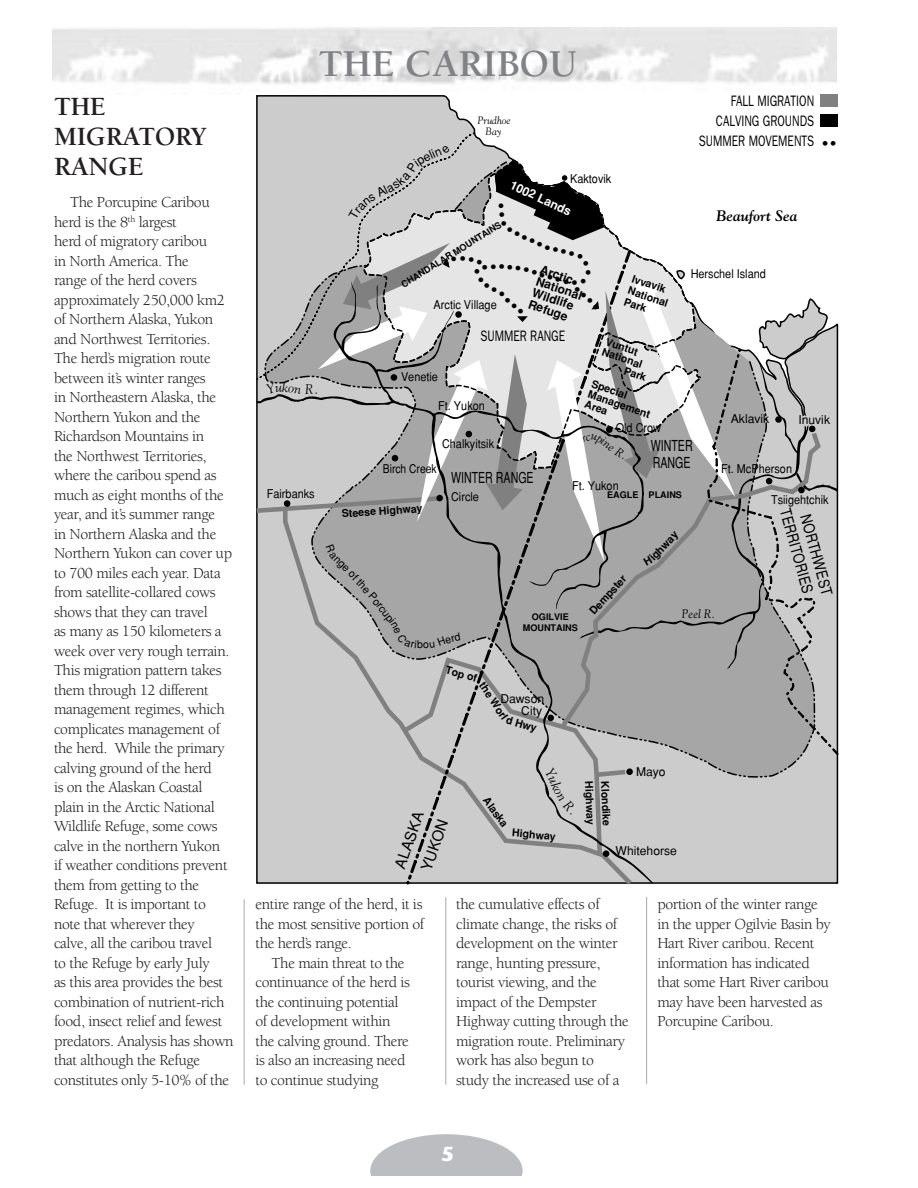
<style>
.page{position:relative;width:918px;height:1188px;background:#fff}
.page>*{position:absolute;margin:0;border:0;box-sizing:border-box;transform-origin:0 0}
.t1{font:700 39px "Berkeley";color:#808285}
.t2{font:700 27px/30px "Berkeley";letter-spacing:-.01em;color:#231f20}
.t3{font:700 20.25px "Stone Sans";color:#fff}
.t4{font:15.75px/19.5px "Berkeley";letter-spacing:-.025em;color:#231f20}
.t5{font:15.15px/19.2px "Franklin Gothic";color:#000;text-align:right;scale:.75 1}
.t6{font:15.15px/16.6px "Helvetica";color:#000;scale:.7 1}
.t7{font:15.15px/18px "Helvetica";color:#000;scale:.85 1}
.t8{font:15.15px/25.7px "Helvetica";color:#000;text-align:center}
.t9{font:italic 700 15.15px "Goudy";color:#000}
.t10{font:12.15px "Helvetica";color:#000;scale:.9 1}
.t11{font:12.15px/12.1px "Helvetica";color:#000;text-align:right}
.t12{font:700 12.15px/12.1px "Helvetica";color:#000}
.t13{font:12.15px "Helvetica";color:#000;scale:.85 1}
.t14{font:700 12.15px "Helvetica";color:#fff}
.t15{font:italic 12.15px "Goudy";color:#000}
.t16{font:700 10.65px/12.1px "Helvetica";color:#000}
.t17{font:italic 10.65px/10.6px "Goudy";color:#000;text-align:center}
.t18{font:700 9.15px/10.6px "Helvetica";color:#000;text-align:center}
</style>
<div class="page">
<svg style="left:370px;top:1134px;width:153px;height:42px"></svg>
<img style="left:52px;top:28px;width:785px;height:56px">
<svg style="left:256px;top:94px;width:583px;height:790px"></svg>
<svg style="left:256px;top:131px;width:220px;height:250px;background:#bdbdbd"></svg>
<svg style="left:256px;top:428px;width:567px;height:456px;background:#bcbcbc"></svg>
<div style="left:820px;top:94px;width:17px;height:13px;background:#808080"></div>
<div style="left:820px;top:114px;width:17px;height:12px;background:#000"></div>
<svg style="left:257px;top:281px;width:396px;height:602px;background:#bfbfbf"></svg>
<svg style="left:707px;top:347px;width:132px;height:410px;background:#a1a1a1"></svg>
<hr style="left:244px;top:899px;width:1px;height:186px;background:#a8a9ad">
<hr style="left:445px;top:897px;width:1px;height:188px;background:#a8a9ad">
<hr style="left:646px;top:897px;width:1px;height:187px;background:#a8a9ad">
<svg style="left:545px;top:767px;width:30px;height:48px"></svg>
<svg style="left:266px;top:145px;width:571px;height:524px"></svg>
<h2 class="t2" style="left:54px;top:92px;width:154px">THE<br>MIGRATORY<br>RANGE</h2>
<p class="t4" style="left:54px;top:193px;width:181px;text-indent:16px">The Porcupine Caribou herd is the 8<sup>th</sup> largest<br>herd of migratory caribou<br>in North America. The<br>range of the herd covers approximately 250,000 km2 of Northern Alaska, Yukon and Northwest Territories.<br>The herd’s migration route between it’s winter ranges<br>in Northeastern Alaska, the<br>Northern Yukon and the<br>Richardson Mountains in<br>the Northwest Territories, where the caribou spend as much as eight months of the year, and it’s summer range<br>in Northern Alaska and the<br>Northern Yukon can cover up to 700 miles each year. Data from satellite-collared cows shows that they can travel<br>as many as 150 kilometers a week over very rough terrain.<br>This migration pattern takes them through 12 different management regimes, which complicates management of the herd. While the primary calving ground of the herd<br>is on the Alaskan Coastal plain in the Arctic National<br>Wildlife Refuge, some cows calve in the northern Yukon<br>if weather conditions prevent them from getting to the<br>Refuge. It is important to note that wherever they<br>calve, all the caribou travel<br>to the Refuge by early July<br>as this area provides the best combination of nutrient-rich food, insect relief and fewest predators. Analysis has shown that although the Refuge constitutes only 5-10% of the</p>
<h1 class="t1" style="left:319px;top:43px;width:260px">THE CARIBOU</h1>
<p class="t17" style="left:478px;top:115px;width:35px">Prudhoe<br>Bay</p>
<p class="t10" style="left:570px;top:172px;width:47px">Kaktovik</p>
<p class="t14" style="left:514px;top:178px;width:68px;rotate:25deg">1002 Lands</p>
<p class="t18" style="left:399px;top:280px;width:117px;rotate:-32deg">CHANDALAR MOUNTAINS</p>
<p class="t12" style="left:543px;top:263px;width:49px;rotate:19deg">Arctic<br>National<br>Wildlife</p>
<p class="t16" style="left:634px;top:272px;width:43px;rotate:19deg">Ivvavik<br>National<br>Park</p>
<p class="t16" style="left:608px;top:335px;width:35px;rotate:19deg">Vuntut</p>
<p class="t10" style="left:434px;top:297px;width:72px">Arctic Village</p>
<p class="t12" style="left:531px;top:298px;width:43px;rotate:19deg">Refuge</p>
<p class="t5" style="left:481px;top:325px;width:114px">SUMMER RANGE</p>
<p class="t16" style="left:605px;top:346px;width:43px;rotate:19deg">National</p>
<p class="t16" style="left:626px;top:364px;width:25px;rotate:19deg">Park</p>
<p class="t16" style="left:594px;top:378px;width:66px;line-height:10.6px;rotate:19deg">Special<br>Management<br>Area</p>
<p class="t10" style="left:401px;top:369px;width:43px">Venetie</p>
<p class="t10" style="left:438px;top:398px;width:53px">Ft. Yukon</p>
<p class="t10" style="left:616px;top:421px;width:52px">Old Crow</p>
<p class="t5" style="left:716px;top:91px;width:133px">FALL MIGRATION<br>CALVING GROUNDS</p>
<p class="t5" style="left:699px;top:131px;width:186px">SUMMER MOVEMENTS <sub>••</sub></p>
<p class="t9" style="left:716px;top:207px;width:82px">Beaufort Sea</p>
<p class="t10" style="left:691px;top:267px;width:85px">Herschel Island</p>
<p class="t11" style="left:731px;top:413px;width:40px">Aklavik</p>
<p class="t11" style="left:798px;top:414px;width:33px">Inuvik</p>
<p class="t10" style="left:442px;top:437px;width:59px">Chalkyitsik</p>
<p class="t6" style="left:451px;top:469px;width:119px">WINTER RANGE</p>
<p class="t13" style="left:383px;top:461px;width:65px">Birch Creek</p>
<p class="t10" style="left:267px;top:486px;width:55px">Fairbanks</p>
<p class="t10" style="left:451px;top:490px;width:32px">Circle</p>
<p class="t16" style="left:341px;top:508px;width:83px;rotate:-4deg">Steese Highway</p>
<p class="t6" style="left:651px;top:437px;width:61px">WINTER<br>RANGE</p>
<p class="t10" style="left:572px;top:478px;width:53px">Ft. Yukon</p>
<p class="t18" style="left:607px;top:489px;width:76px">EAGLE PLAINS</p>
<p class="t16" style="left:647px;top:555px;width:38px;rotate:-47deg">ighway</p>
<p class="t18" style="left:523px;top:612px;width:57px">OGILVIE<br>MOUNTAINS</p>
<p class="t16" style="left:587px;top:609px;width:50px;rotate:-47deg">Dempster</p>
<p class="t15" style="left:693px;top:606px;width:24px">el R.</p>
<p class="t10" style="left:721px;top:461px;width:80px">Ft. McPherson</p>
<p class="t10" style="left:771px;top:493px;width:66px">Tsiigehtchik</p>
<p class="t7" style="left:812px;top:502px;width:112px;text-indent:11px;rotate:75deg">NORTHWEST<br>TERRITORIES</p>
<p class="t16" style="left:447px;top:664px;width:34px;rotate:15deg">Top of</p>
<p class="t16" style="left:487px;top:680px;width:44px;rotate:56deg">the Worl</p>
<p class="t11" style="left:500px;top:693px;width:45px">Dawson<br>City</p>
<p class="t16" style="left:508px;top:714px;width:33px;rotate:17deg">d Hwy</p>
<p class="t8" style="left:387px;top:864px;width:62px;rotate:-71deg">ALASKA<br>YUKON</p>
<p class="t16" style="left:491px;top:795px;width:36px;rotate:54deg">Alaska</p>
<p class="t16" style="left:513px;top:827px;width:45px;rotate:5deg">Highway</p>
<p class="t16" style="left:595px;top:781px;width:45px;rotate:88deg">Highway</p>
<p class="t16" style="left:611px;top:781px;width:46px;rotate:88deg">Klondike</p>
<p class="t11" style="left:636px;top:766px;width:31px">Mayo</p>
<p class="t11" style="left:616px;top:845px;width:63px">Whitehorse</p>
<p class="t4" style="left:255px;top:895px;width:170px;text-align:justify">entire range of the herd, it is the most sensitive portion of the herd’s range.</p>
<p class="t4" style="left:255px;top:954px;width:156px;text-indent:16px">The main threat to the continuance of the herd is the continuing potential of development within the calving ground. There is also an increasing need to continue studying</p>
<p class="t4" style="left:456px;top:895px;width:174px">the cumulative effects of climate change, the risks of development on the winter range, hunting pressure, tourist viewing, and the impact of the Dempster<br>Highway cutting through the migration route. Preliminary work has also begun to study the increased use of a</p>
<p class="t4" style="left:657px;top:895px;width:175px">portion of the winter range in the upper Ogilvie Basin by<br>Hart River caribou. Recent information has indicated that some Hart River caribou may have been harvested as<br>Porcupine Caribou.</p>
<p class="t3" style="left:441px;top:1141px;width:14px">5</p>
</div>
